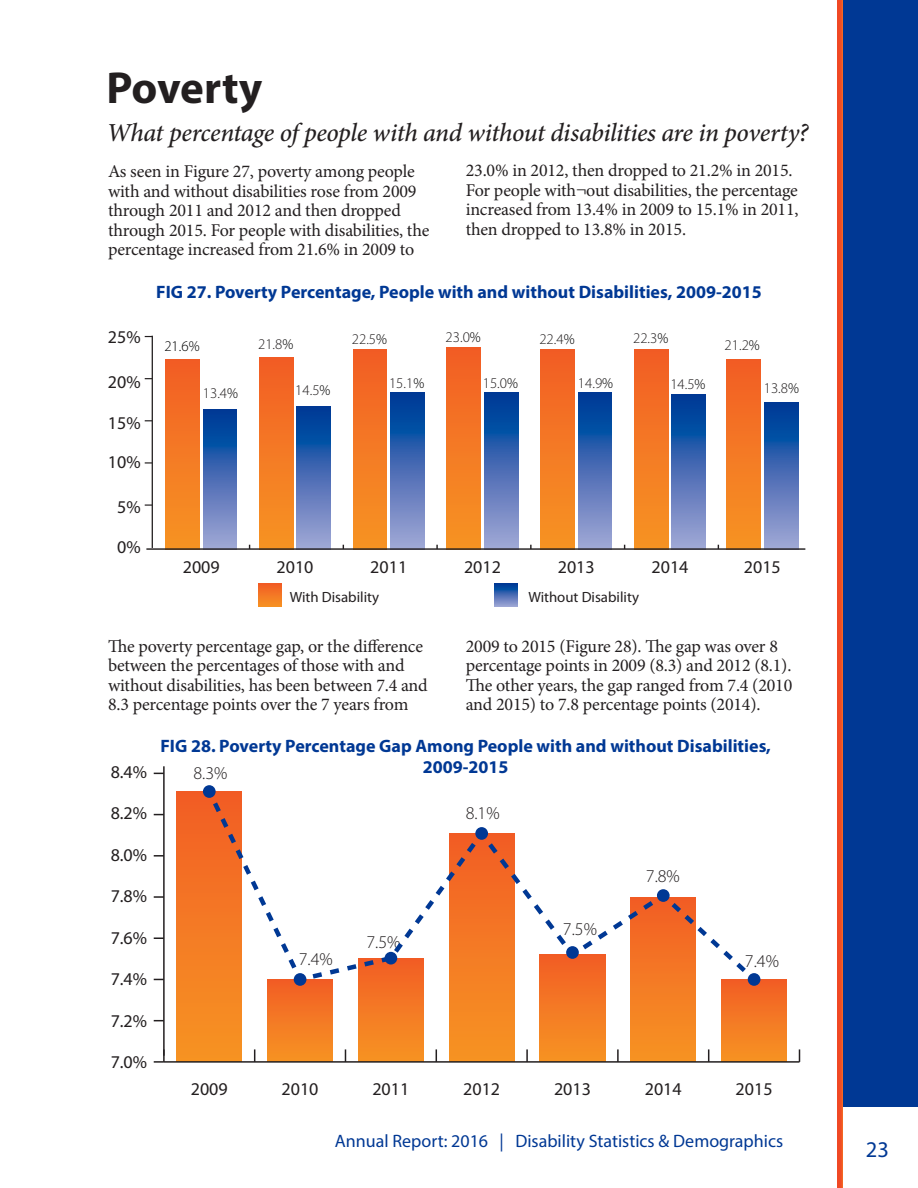
<style>
.page{position:relative;width:918px;height:1188px;background:#fff}
.page>*{position:absolute;margin:0;border:0;box-sizing:border-box;transform-origin:0 0}
.t1{font:700 45px "Myriad Pro";letter-spacing:-.005em;color:#231f20}
.t2{font:italic 500 25.95px "Minion Pro";letter-spacing:-.02em;color:#231f20}
.t3{font:22.5px "Myriad Pro";color:#003894}
.BODY{font:18px/19.5px "Minion Pro";letter-spacing:-.01em;color:#231f20}
.t4{font:700 18px "Myriad Pro";color:#003894}
.t5{font:18px "Myriad Pro";color:#231f20}
.t6{font:18px "Myriad Pro";color:#003894}
.t7{font:300 18px "Myriad Pro";color:#231f20}
.t8{font:300 14.85px "Myriad Pro";color:#231f20}
.t9{font:14.85px "Myriad Pro";color:#231f20}
.t10{font:300 14.85px "Myriad Pro";color:#000}
.s1{color:#000}
</style>
<div class="page">
<div style="left:837px;top:0;width:81px;height:1188px;background:#003894"></div>
<div style="left:842px;top:1107px;width:76px;height:81px;background:#fff"></div>
<div style="left:837px;top:0;width:6px;height:1188px;background:#f04a24"></div>
<div style="left:177px;top:792px;width:65px;height:270px;background:linear-gradient(to bottom,#f25d25,#f69423)"></div>
<svg style="left:267px;top:986px;width:66px;height:75px;background:#f47a23"></svg>
<svg style="left:358px;top:986px;width:66px;height:75px;background:#f48023"></svg>
<div style="left:449px;top:833px;width:65px;height:229px;background:#f68b23"></div>
<svg style="left:540px;top:986px;width:65px;height:75px;background:#f48023"></svg>
<div style="left:631px;top:897px;width:65px;height:165px;background:#f58723"></div>
<div style="left:721px;top:979px;width:66px;height:83px;background:linear-gradient(to bottom,#f25d25,#f69423)"></div>
<hr style="left:164px;top:1061px;width:635px;height:2px;background:#231f20">
<svg style="left:254px;top:1049px;width:1px;height:12px"></svg>
<svg style="left:345px;top:1049px;width:1px;height:12px"></svg>
<svg style="left:436px;top:1049px;width:1px;height:12px"></svg>
<svg style="left:526px;top:1049px;width:2px;height:13px"></svg>
<svg style="left:617px;top:1049px;width:2px;height:13px"></svg>
<svg style="left:708px;top:1049px;width:1px;height:12px"></svg>
<svg style="left:799px;top:1049px;width:1px;height:13px"></svg>
<hr style="left:163px;top:766px;width:2px;height:290px;background:#231f20">
<svg style="left:203px;top:788px;width:557px;height:198px"></svg>
<div style="left:294px;top:973px;width:12px;height:13px;background:#003894;border-radius:50%"></div>
<div style="left:385px;top:952px;width:12px;height:13px;background:#003894;border-radius:50%"></div>
<div style="left:475px;top:827px;width:13px;height:13px;background:#003894;border-radius:50%"></div>
<div style="left:566px;top:946px;width:13px;height:13px;background:#003894;border-radius:50%"></div>
<div style="left:657px;top:889px;width:13px;height:13px;background:#003894;border-radius:50%"></div>
<div style="left:748px;top:973px;width:12px;height:13px;background:#003894;border-radius:50%"></div>
<div style="left:203px;top:785px;width:13px;height:13px;background:#003894;border-radius:50%"></div>
<svg style="left:154px;top:1049px;width:11px;height:14px"></svg>
<svg style="left:154px;top:937px;width:10px;height:2px"></svg>
<svg style="left:154px;top:896px;width:9px;height:2px"></svg>
<svg style="left:154px;top:855px;width:10px;height:2px"></svg>
<svg style="left:494px;top:583px;width:23px;height:24px"></svg>
<svg style="left:203px;top:410px;width:34px;height:138px;background:#476eb5"></svg>
<svg style="left:297px;top:406px;width:34px;height:142px;background:#466db4"></svg>
<svg style="left:391px;top:392px;width:33px;height:156px;background:#476db4"></svg>
<svg style="left:484px;top:392px;width:34px;height:156px;background:#476db4"></svg>
<svg style="left:578px;top:392px;width:34px;height:156px;background:#466db4"></svg>
<svg style="left:672px;top:395px;width:34px;height:153px;background:#476eb5"></svg>
<svg style="left:765px;top:402px;width:33px;height:146px;background:#476db4"></svg>
<svg style="left:258px;top:584px;width:23px;height:23px"></svg>
<div style="left:166px;top:359px;width:33px;height:190px;background:linear-gradient(to bottom,#f25d25,#f69423)"></div>
<div style="left:259px;top:358px;width:34px;height:191px;background:linear-gradient(to bottom,#f25d25,#f69423)"></div>
<div style="left:353px;top:350px;width:34px;height:199px;background:linear-gradient(to bottom,#f25d25,#f69423)"></div>
<div style="left:447px;top:347px;width:34px;height:202px;background:linear-gradient(to bottom,#f25d25,#f69423)"></div>
<div style="left:541px;top:350px;width:33px;height:199px;background:linear-gradient(to bottom,#f25d25,#f69423)"></div>
<div style="left:634px;top:350px;width:34px;height:199px;background:linear-gradient(to bottom,#f25d25,#f69423)"></div>
<div style="left:727px;top:359px;width:33px;height:190px;background:linear-gradient(to bottom,#f25d25,#f69423)"></div>
<hr style="left:146px;top:548px;width:659px;height:2px;background:#231f20">
<hr style="left:152px;top:336px;width:1px;height:212px;background:#231f20">
<svg style="left:145px;top:504px;width:7px;height:2px"></svg>
<svg style="left:145px;top:462px;width:7px;height:2px"></svg>
<p class="t1" style="left:106px;top:58px;width:157px">Poverty</p>
<p class="t2" style="left:106px;top:115px;width:703px">What percentage of people with and without disabilities are in poverty?</p>
<p class="BODY" style="left:108px;top:162px;width:323px">As seen in Figure 27, poverty among people with and without disabilities rose from 2009 through 2011 and 2012 and then dropped through 2015. For people with disabilities, the percentage increased from 21.6% in 2009 to</p>
<p class="BODY" style="left:466px;top:161px;width:334px">23.0% in 2012, then dropped to 21.2% in 2015.<br>For people with¬out disabilities, the percentage increased from 13.4% in 2009 to 15.1% in 2011, then dropped to 13.8% in 2015.</p>
<p class="t5" style="left:108px;top:328px;width:34px">25%</p>
<p class="t5" style="left:108px;top:372px;width:34px">20%</p>
<p class="t5" style="left:108px;top:413px;width:34px">15%</p>
<p class="t5" style="left:108px;top:452px;width:34px">10%</p>
<p class="t5" style="left:117px;top:497px;width:25px">5%</p>
<p class="t5" style="left:117px;top:537px;width:25px">0%</p>
<p class="t4" style="left:156px;top:280px;width:607px">FIG 27. Poverty Percentage, People with and without Disabilities, 2009-2015</p>
<p class="t10" style="left:164px;top:338px;width:37px">21.6%</p>
<p class="t8" style="left:258px;top:335px;width:37px">21.8<span class="s1">%</span></p>
<p class="t8" style="left:352px;top:331px;width:37px">22.5<span class="s1">%</span></p>
<p class="t8" style="left:446px;top:329px;width:37px">23.0<span class="s1">%</span></p>
<p class="t8" style="left:539px;top:331px;width:37px">22.4<span class="s1">%</span></p>
<p class="t8" style="left:633px;top:330px;width:37px">22.3<span class="s1">%</span></p>
<p class="t8" style="left:725px;top:337px;width:37px">21.2<span class="s1">%</span></p>
<p class="t8" style="left:203px;top:384px;width:37px">13.4<span class="s1">%</span></p>
<p class="t8" style="left:295px;top:382px;width:37px">14.5<span class="s1">%</span></p>
<p class="t8" style="left:389px;top:374px;width:37px">15.1<span class="s1">%</span></p>
<p class="t8" style="left:483px;top:374px;width:37px">15.0<span class="s1">%</span></p>
<p class="t8" style="left:578px;top:374px;width:37px">14.9<span class="s1">%</span></p>
<p class="t8" style="left:670px;top:376px;width:37px">14.5<span class="s1">%</span></p>
<p class="t8" style="left:764px;top:380px;width:37px">13.8<span class="s1">%</span></p>
<p class="t5" style="left:183px;top:557px;width:38px">2009</p>
<p class="t5" style="left:277px;top:557px;width:38px">2010</p>
<p class="t5" style="left:370px;top:557px;width:38px">2011</p>
<p class="t5" style="left:464px;top:557px;width:38px">2012</p>
<p class="t5" style="left:558px;top:557px;width:38px">2013</p>
<p class="t5" style="left:652px;top:557px;width:38px">2014</p>
<p class="t5" style="left:744px;top:557px;width:38px">2015</p>
<p class="t9" style="left:290px;top:588px;width:91px">With Disability</p>
<p class="t9" style="left:528px;top:588px;width:112px">Without Disability</p>
<p class="BODY" style="left:108px;top:636px;width:321px">The poverty percentage gap, or the difference between the percentages of those with and without disabilities, has been between 7.4 and 8.3 percentage points over the 7 years from</p>
<p class="BODY" style="left:466px;top:636px;width:328px">2009 to 2015 (Figure 28). The gap was over 8 percentage points in 2009 (8.3) and 2012 (8.1).<br>The other years, the gap ranged from 7.4 (2010 and 2015) to 7.8 percentage points (2014).</p>
<p class="t4" style="left:161px;top:735px;width:612px">FIG 28. Poverty Percentage Gap Among People with and without Disabilities,</p>
<p class="t4" style="left:423px;top:756px;width:87px">2009-2015</p>
<p class="t5" style="left:111px;top:762px;width:38px">8.4%</p>
<p class="t7" style="left:194px;top:763px;width:35px">8.3%</p>
<p class="t5" style="left:111px;top:803px;width:38px">8.2%</p>
<p class="t5" style="left:111px;top:845px;width:38px">8.0%</p>
<p class="t5" style="left:111px;top:886px;width:38px">7.8%</p>
<p class="t5" style="left:111px;top:928px;width:38px">7.6%</p>
<p class="t5" style="left:111px;top:970px;width:38px">7.4%</p>
<p class="t5" style="left:111px;top:1011px;width:38px">7.2%</p>
<p class="t5" style="left:111px;top:1053px;width:38px">7.0%</p>
<p class="t7" style="left:299px;top:949px;width:35px">7.4%</p>
<p class="t7" style="left:366px;top:932px;width:35px">7.5%</p>
<p class="t7" style="left:466px;top:803px;width:35px">8.1%</p>
<p class="t7" style="left:563px;top:919px;width:35px">7.5%</p>
<p class="t7" style="left:646px;top:866px;width:35px">7.8%</p>
<p class="t7" style="left:745px;top:951px;width:35px">7.4%</p>
<p class="t5" style="left:191px;top:1079px;width:38px">2009</p>
<p class="t5" style="left:282px;top:1079px;width:38px">2010</p>
<p class="t5" style="left:372px;top:1079px;width:38px">2011</p>
<p class="t5" style="left:463px;top:1079px;width:38px">2012</p>
<p class="t5" style="left:554px;top:1079px;width:38px">2013</p>
<p class="t5" style="left:645px;top:1079px;width:38px">2014</p>
<p class="t5" style="left:736px;top:1079px;width:38px">2015</p>
<p class="t6" style="left:335px;top:1130px;width:450px">Annual Report: 2016 | Disability Statistics &amp; Demographics</p>
<p class="t3" style="left:866px;top:1136px;width:25px">23</p>
</div>
